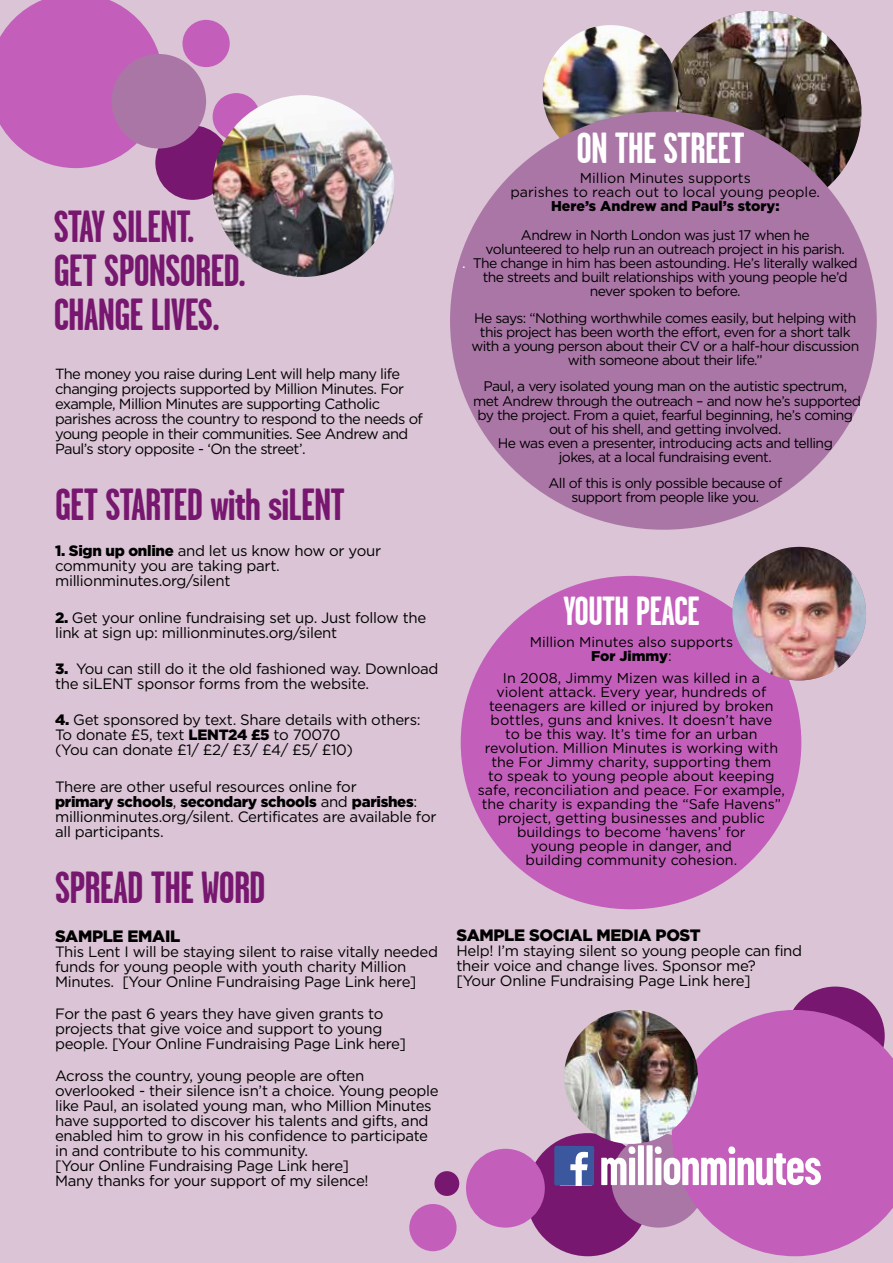
<style>
.page{position:relative;width:893px;height:1263px;background:#dac4d5}
.page>*{position:absolute;margin:0;border:0;box-sizing:border-box;transform-origin:0 0}
.t1{font:700 57px "Garage Gothic";letter-spacing:-.02em;color:#fff}
.t2{font:700 45px/43.8px "Garage Gothic";letter-spacing:-.02em;color:#77176f}
.t3{font:700 43.5px "Garage Gothic";letter-spacing:-.02em;color:#fff}
.t4{font:700 40.65px "Garage Gothic";letter-spacing:-.02em;color:#fff}
.t5{font:900 16.5px "Gotham";letter-spacing:-.02em;color:#000}
.t6{font:15px/15px "Gotham";letter-spacing:-.02em;color:#000}
.t7{font:14.7px/15px "Gotham";letter-spacing:-.04em;color:#000}
.t8{font:14.7px "Gotham";color:#fff}
.t9{font:14.25px/14.1px "Gotham";color:#000;text-align:center}
.t10{font:900 14.25px "Gotham";color:#000}
.t11{font:13.95px/14px "Gotham";letter-spacing:-.04em;color:#000;text-align:center}
.s1{font-weight:900}
</style>
<div class="page">
<div style="left:526px;top:1133px;width:123px;height:123px;background:#77176f;border-radius:50%"></div>
<div style="left:611px;top:1133px;width:95px;height:94px;background:#aa76a6;border-radius:50%"></div>
<div style="left:785px;top:986px;width:100px;height:100px;background:#77176f;border-radius:50%"></div>
<div style="left:434px;top:1171px;width:25px;height:25px;background:#77176f;border-radius:50%"></div>
<svg style="left:672px;top:1010px;width:221px;height:246px;fill:#c35fbb"></svg>
<div style="left:466px;top:1149px;width:79px;height:78px;background:#c35fbb;border-radius:50%"></div>
<div style="left:409px;top:1204px;width:48px;height:47px;background:#c35fbb;border-radius:50%"></div>
<svg style="left:0;top:0;width:159px;height:168px;background:#c66dbe"></svg>
<div style="left:182px;top:20px;width:48px;height:47px;background:#c35fbb;border-radius:50%"></div>
<div style="left:155px;top:125px;width:75px;height:75px;background:#77176f;border-radius:50%"></div>
<div style="left:112px;top:54px;width:94px;height:94px;background:#aa76a6;border-radius:50%"></div>
<svg style="left:554px;top:1145px;width:41px;height:41px;background:#6172ad"></svg>
<div style="left:461px;top:576px;width:340px;height:333px;background:#c35fbb;border-radius:50%"></div>
<img style="left:732px;top:547px;width:134px;height:133px;border-radius:67px">
<img style="left:681px;top:11px;width:180px;height:188px">
<img style="left:540px;top:25px;width:141px;height:125px">
<div style="left:450px;top:112px;width:427px;height:418px;background:#aa76a6;border-radius:50%"></div>
<img style="left:208px;top:95px;width:186px;height:182px">
<img style="left:564px;top:1010px;width:134px;height:134px;border-radius:67px">
<h2 class="t2" style="left:54px;top:205px;width:194px">STAY SILENT.<br>GET SPONSORED.<br>CHANGE LIVES.</h2>
<p class="t7" style="left:55px;top:366px;width:369px">The money you raise during Lent will help many life changing projects supported by Million Minutes. For example, Million Minutes are supporting Catholic parishes across the country to respond to the needs of young people in their communities. See Andrew and Paul’s story opposite - ‘On the street’.</p>
<h2 class="t2" style="left:55px;top:483px;width:291px">GET STARTED with siLENT</h2>
<p class="t6" style="left:55px;top:543px;width:328px"><span class="s1">1. Sign up online</span> and let us know how or your community you are taking part. millionminutes.org/silent</p>
<p class="t6" style="left:55px;top:610px;width:373px"><span class="s1">2.</span> Get your online fundraising set up. Just follow the link at sign up: millionminutes.org/silent</p>
<p class="t6" style="left:55px;top:661px;width:385px"><span class="s1">3.</span> You can still do it the old fashioned way. Download the siLENT sponsor forms from the website.</p>
<p class="t6" style="left:55px;top:712px;width:367px"><span class="s1">4.</span> Get sponsored by text. Share details with others:<br>To donate £5, text <span class="s1">LENT24 £5</span> to 70070<br>(You can donate £1/ £2/ £3/ £4/ £5/ £10)</p>
<p class="t6" style="left:55px;top:778px;width:383px">There are other useful resources online for<br><span class="s1">primary schools</span>, <span class="s1">secondary schools</span> and <span class="s1">parishes</span>: millionminutes.org/silent. Certificates are available for all participants.</p>
<h2 class="t2" style="left:55px;top:866px;width:212px">SPREAD THE WORD</h2>
<p class="t5" style="left:55px;top:926px;width:127px">SAMPLE EMAIL</p>
<p class="t6" style="left:55px;top:944px;width:384px">This Lent I will be staying silent to raise vitally needed funds for young people with youth charity Million<br>Minutes. [Your Online Fundraising Page Link here]</p>
<p class="t6" style="left:55px;top:1006px;width:353px">For the past 6 years they have given grants to projects that give voice and support to young people. [Your Online Fundraising Page Link here]</p>
<p class="t6" style="left:55px;top:1068px;width:385px">Across the country, young people are often overlooked - their silence isn’t a choice. Young people like Paul, an isolated young man, who Million Minutes have supported to discover his talents and gifts, and enabled him to grow in his confidence to participate in and contribute to his community.<br>[Your Online Fundraising Page Link here]<br>Many thanks for your support of my silence!</p>
<h3 class="t3" style="left:576px;top:125px;width:170px">ON THE STREET</h3>
<p class="t9" style="left:510px;top:171px;width:311px">Million Minutes supports<br>parishes to reach out to local young people.</p>
<p class="t10" style="left:551px;top:198px;width:230px">Here’s Andrew and Paul’s story:</p>
<p class="t11" style="left:473px;top:228px;width:386px">Andrew in North London was just 17 when he<br>volunteered to help run an outreach project in his parish.<br>The change in him has been astounding. He’s literally walked the streets and built relationships with young people he’d never spoken to before.</p>
<p class="t11" style="left:471px;top:310px;width:389px">He says: “Nothing worthwhile comes easily, but helping with this project has been worth the effort, even for a short talk with a young person about their CV or a half-hour discussion with someone about their life.”</p>
<p class="t11" style="left:473px;top:379px;width:389px">Paul, a very isolated young man on the autistic spectrum, met Andrew through the outreach – and now he’s supported by the project. From a quiet, fearful beginning, he’s coming out of his shell, and getting involved.<br>He was even a presenter, introducing acts and telling<br>jokes, at a local fundraising event.</p>
<p class="t11" style="left:548px;top:476px;width:235px">All of this is only possible because of support from people like you.</p>
<p class="t8" style="left:462px;top:255px;width:5px">.</p>
<h3 class="t4" style="left:563px;top:589px;width:138px">YOUTH PEACE</h3>
<p class="t9" style="left:530px;top:635px;width:205px">Million Minutes also supports<br><span class="s1">For Jimmy</span>:</p>
<p class="t9" style="left:478px;top:671px;width:309px">In 2008, Jimmy Mizen was killed in a violent attack. Every year, hundreds of teenagers are killed or injured by broken bottles, guns and knives. It doesn’t have<br>to be this way. It’s time for an urban revolution. Million Minutes is working with the For Jimmy charity, supporting them<br>to speak to young people about keeping safe, reconciliation and peace. For example, the charity is expanding the “Safe Havens” project, getting businesses and public buildings to become ‘havens’ for<br>young people in danger, and<br>building community cohesion.</p>
<p class="t5" style="left:457px;top:925px;width:246px">SAMPLE SOCIAL MEDIA POST</p>
<p class="t6" style="left:457px;top:943px;width:347px">Help! I’m staying silent so young people can find their voice and change lives. Sponsor me?<br>[Your Online Fundraising Page Link here]</p>
<h1 class="t1" style="left:600px;top:1135px;width:224px">millionminutes</h1>
</div>
